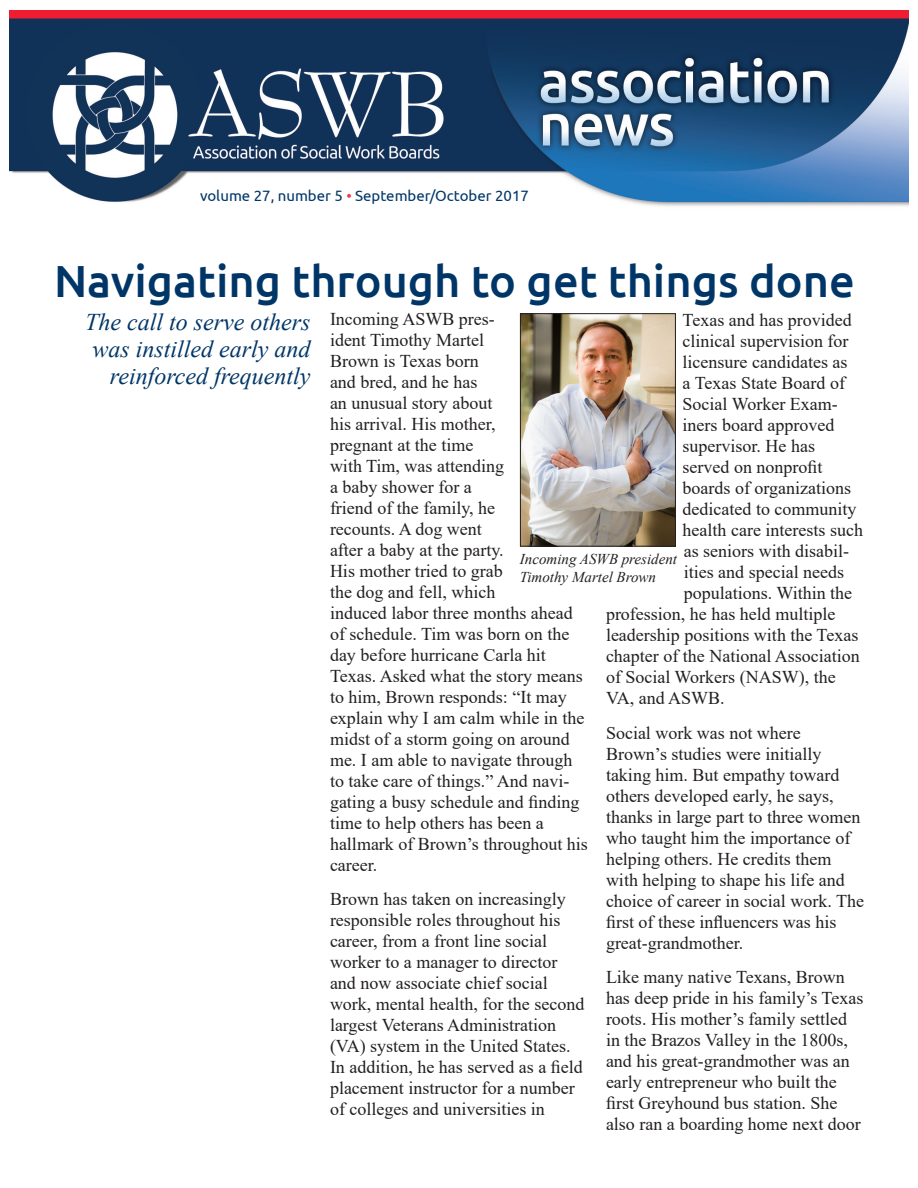
<style>
.page{position:relative;width:918px;height:1188px;background:#fff}
.page>*{position:absolute;margin:0;border:0;box-sizing:border-box;transform-origin:0 0}
.Headline{font:500 45px "Ubuntu";color:#003667}
.Subhead{font:italic 24px/27px "Times New Roman";color:#003667;text-align:right}
.t1{font:18px/21px "Times New Roman";color:#231f20}
.t2{font:italic 15px/18px "Times New Roman";color:#231f20}
.t3{font:15px "Ubuntu";color:#003667}
.s1{color:#ee3a41}
</style>
<div class="page">
<img style="left:9px;top:11px;width:900px;height:195px">
<img style="left:522px;top:315px;width:152px;height:230px">
<div style="left:520px;top:313px;width:156px;height:234px;border:1px solid #231f20"></div>
<p class="t3" style="left:200px;top:187px;width:330px">volume 27, number 5 <span class="s1">•</span> September/October 2017</p>
<p class="Headline" style="left:54px;top:252px;width:802px">Navigating through to get things done</p>
<p class="Subhead" style="left:85px;top:308px;width:227px">The call to serve others was instilled early and reinforced frequently</p>
<p class="t1" style="left:330px;top:308px;width:259px">Incoming ASWB pres-<br>ident Timothy Martel<br>Brown is Texas born<br>and bred, and he has<br>an unusual story about<br>his arrival. His mother,<br>pregnant at the time<br>with Tim, was attending<br>a baby shower for a<br>friend of the family, he<br>recounts. A dog went<br>after a baby at the party.<br>His mother tried to grab<br>the dog and fell, which<br>induced labor three months ahead of schedule. Tim was born on the day before hurricane Carla hit<br>Texas. Asked what the story means to him, Brown responds: “It may explain why I am calm while in the midst of a storm going on around me. I am able to navigate through to take care of things.” And navi&shy;gating a busy schedule and finding time to help others has been a hallmark of Brown’s throughout his career.</p>
<p class="t1" style="left:330px;top:888px;width:256px">Brown has taken on increasingly responsible roles throughout his career, from a front line social worker to a manager to director and now associate chief social work, mental health, for the second largest Veterans Administration (VA) system in the United States.<br>In addition, he has served as a field placement instructor for a number of colleges and universities in</p>
<p class="t1" style="left:683px;top:309px;width:171px">Texas and has provided</p>
<p class="t1" style="left:683px;top:330px;width:167px">clinical supervision for</p>
<p class="t1" style="left:683px;top:351px;width:166px">licensure candidates as</p>
<p class="t1" style="left:683px;top:372px;width:164px">a Texas State Board of</p>
<p class="t1" style="left:683px;top:393px;width:157px">Social Worker Exam-</p>
<p class="t1" style="left:683px;top:414px;width:153px">iners board approved</p>
<p class="t1" style="left:683px;top:435px;width:134px">supervisor. He has</p>
<p class="t1" style="left:683px;top:456px;width:141px">served on nonprofit</p>
<p class="t1" style="left:683px;top:477px;width:170px">boards of organizations</p>
<p class="t1" style="left:683px;top:498px;width:175px">dedicated to community</p>
<p class="t1" style="left:683px;top:519px;width:182px">health care interests such</p>
<p class="t1" style="left:684px;top:540px;width:167px">as seniors with disabil-</p>
<p class="t1" style="left:684px;top:561px;width:162px">ities and special needs</p>
<p class="t1" style="left:684px;top:582px;width:170px">populations. Within the</p>
<p class="t1" style="left:606px;top:603px;width:231px">profession, he has held multiple</p>
<p class="t1" style="left:606px;top:624px;width:254px">leadership positions with the Texas</p>
<p class="t1" style="left:606px;top:645px;width:255px">chapter of the National Association</p>
<p class="t1" style="left:606px;top:666px;width:231px">of Social Workers (NASW), the</p>
<p class="t1" style="left:606px;top:687px;width:120px">VA, and ASWB.</p>
<p class="t1" style="left:606px;top:721px;width:260px">Social work was not where<br>Brown’s studies were initially taking him. But empathy toward others developed early, he says, thanks in large part to three women who taught him the importance of helping others. He credits them with helping to shape his life and choice of career in social work. The first of these influencers was his great-grandmother.</p>
<p class="t1" style="left:606px;top:966px;width:259px">Like many native Texans, Brown has deep pride in his family’s Texas roots. His mother’s family settled in the Brazos Valley in the 1800s, and his great-grandmother was an early entrepreneur who built the first Greyhound bus station. She also ran a boarding home next door</p>
<p class="t2" style="left:520px;top:549px;width:159px">Incoming ASWB president<br>Timothy Martel Brown</p>
</div>
